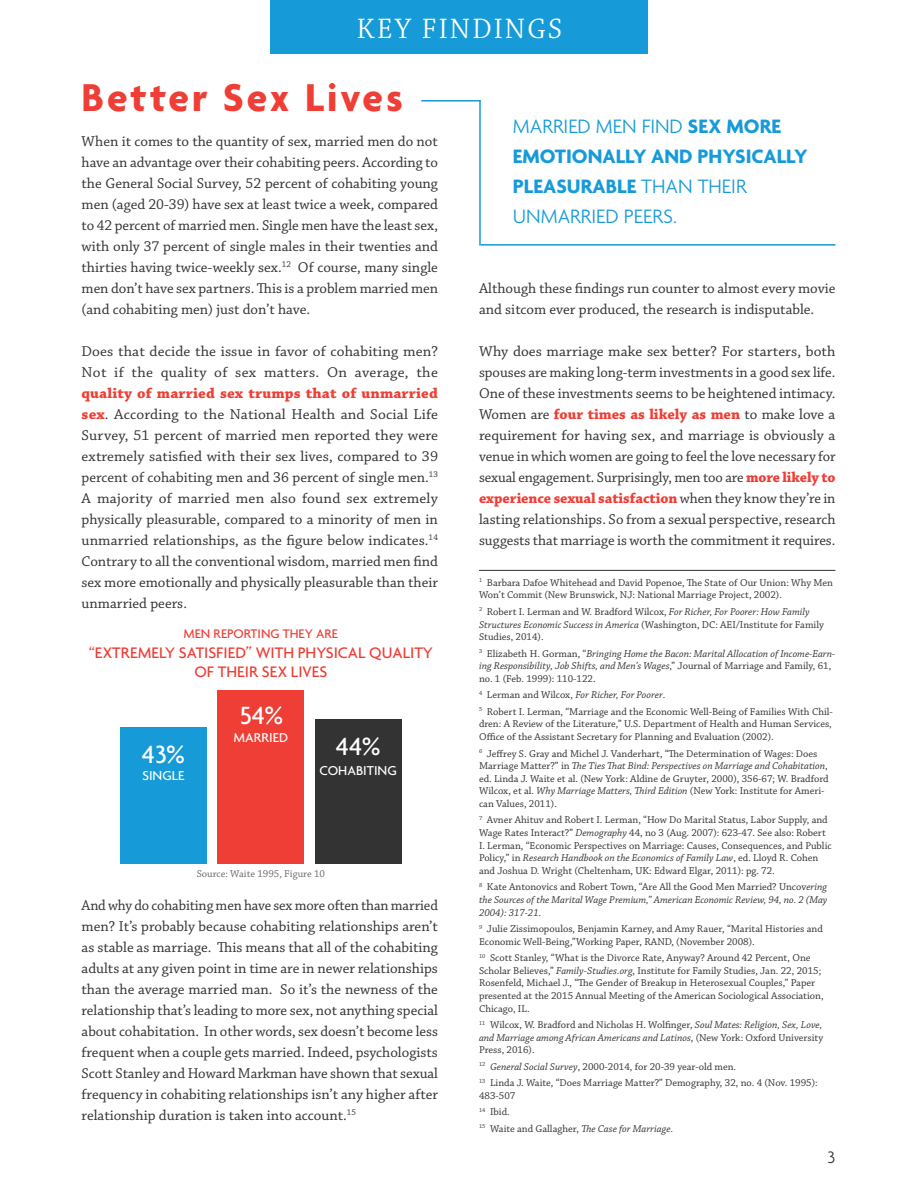
<style>
.page{position:relative;width:918px;height:1188px;background:#fff}
.page>*{position:absolute;margin:0;border:0;box-sizing:border-box;transform-origin:0 0}
.t1{font:700 42px "Agenda";letter-spacing:.07em;color:#ee3e35}
.t2{font:30px "Chaparral Pro Disp";letter-spacing:.1em;color:#fff}
.t3{font:500 27px "Agenda";color:#fff}
.t4{font:700 21px/30px "Agenda";color:#169bd8}
.t5{font:300 18px "Agenda";color:#323332}
.t6{font:500 16.5px/19.8px "Agenda";color:#ee3e35;text-align:center}
.t7{font:15px/21px "Chaparral Pro";color:#323332;text-align:justify}
.t8{font:500 13.95px "Agenda";color:#fff}
.t9{font:500 13.5px "Agenda";color:#ee3e35}
.t10{font:10.5px/12.6px "Chaparral Pro";color:#323332}
.t11{font:italic 10.5px/12.6px "Chaparral Pro";color:#323332}
.t12{font:10.5px "Chaparral Pro";color:#6b6a69}
.s1{font-weight:700;color:#ee3e35}
.s2{font-weight:300}
.s3{font-style:italic}
.s4{font-style:normal}
</style>
<div class="page">
<div style="left:270px;top:0;width:378px;height:54px;background:#169bd8"></div>
<hr style="left:421px;top:100px;width:60px;height:2px;background:#179ad7">
<hr style="left:479px;top:100px;width:2px;height:146px;background:#179ad7">
<hr style="left:481px;top:244px;width:354px;height:2px;background:#179ad7">
<hr style="left:479px;top:570px;width:356px;height:1px;background:#323332">
<div style="left:120px;top:727px;width:87px;height:137px;background:#169bd8"></div>
<div style="left:315px;top:719px;width:86px;height:145px;background:#323332"></div>
<div style="left:218px;top:690px;width:86px;height:174px;background:#ee3e35"></div>
<h2 class="t2" style="left:357px;top:13px;width:206px">KEY FINDINGS</h2>
<h1 class="t1" style="left:82px;top:75px;width:323px">Better Sex Lives</h1>
<p class="t7" style="left:82px;top:131px;width:358px">When it comes to the quantity of sex, married men do not have an advantage over their cohabiting peers. According to the General Social Survey, 52 percent of cohabiting young men (aged 20-39) have sex at least twice a week, compared to 42 percent of married men. Single men have the least sex, with only 37 percent of single males in their twenties and thirties having twice-weekly sex.<sup>12</sup> Of course, many single men don’t have sex partners. This is a problem married men (and cohabiting men) just don’t have.</p>
<p class="t7" style="left:82px;top:341px;width:358px">Does that decide the issue in favor of cohabiting men?<br>Not if the quality of sex matters. On average, the</p>
<p class="t7" style="left:82px;top:383px;width:358px"><span class="s1">quality of married sex trumps that of unmarried sex</span>. According to the National Health and Social Life Survey, 51 percent of married men reported they were extremely satisfied with their sex lives, compared to 39 percent of cohabiting men and 36 percent of single men.<sup>13<br></sup>A majority of married men also found sex extremely physically pleasurable, compared to a minority of men in unmarried relationships, as the figure below indicates.<sup>14<br></sup>Contrary to all the conventional wisdom, married men find sex more emotionally and physically pleasurable than their unmarried peers.</p>
<p class="t9" style="left:183px;top:625px;width:156px">MEN REPORTING THEY ARE</p>
<p class="t6" style="left:89px;top:642px;width:345px">“EXTREMELY SATISFIED” WITH PHYSICAL QUALITY<br>OF THEIR SEX LIVES</p>
<h3 class="t3" style="left:142px;top:738px;width:45px">43%</h3>
<p class="t8" style="left:142px;top:767px;width:44px">SINGLE</p>
<h3 class="t3" style="left:240px;top:699px;width:45px">54%</h3>
<p class="t8" style="left:234px;top:729px;width:56px">MARRIED</p>
<h3 class="t3" style="left:336px;top:730px;width:46px">44%</h3>
<p class="t8" style="left:320px;top:762px;width:79px">COHABITING</p>
<p class="t12" style="left:197px;top:868px;width:130px">Source: Waite 1995, Figure 10</p>
<p class="t7" style="left:82px;top:895px;width:358px">And why do cohabiting men have sex more often than married men? It’s probably because cohabiting relationships aren’t as stable as marriage. This means that all of the cohabiting adults at any given point in time are in newer relationships than the average married man. So it’s the newness of the relationship that’s leading to more sex, not anything special about cohabitation. In other words, sex doesn’t become less frequent when a couple gets married. Indeed, psychologists Scott Stanley and Howard Markman have shown that sexual frequency in cohabiting relationships isn’t any higher after relationship duration is taken into account.<sup>15</sup></p>
<h3 class="t4" style="left:513px;top:112px;width:296px"><span class="s2">MARRIED MEN FIND</span> SEX MORE<br>EMOTIONALLY AND PHYSICALLY<br>PLEASURABLE <span class="s2">THAN THEIR<br>UNMARRIED PEERS.</span></h3>
<p class="t7" style="left:479px;top:279px;width:358px">Although these findings run counter to almost every movie and sitcom ever produced, the research is indisputable.</p>
<p class="t7" style="left:479px;top:342px;width:358px">Why does marriage make sex better? For starters, both spouses are making long-term investments in a good sex life.<br>One of these investments seems to be heightened intimacy.<br>Women are <span class="s1">four times as likely as men</span> to make love a requirement for having sex, and marriage is obviously a venue in which women are going to feel the love necessary for sexual engagement. Surprisingly, men too are <span class="s1">more likely to experience sexual satisfaction</span> when they know they’re in lasting relationships. So from a sexual perspective, research suggests that marriage is worth the commitment it requires.</p>
<p class="t10" style="left:479px;top:577px;width:356px"><sup>1</sup> Barbara Dafoe Whitehead and David Popenoe, The State of Our Union: Why Men<br>Won’t Commit (New Brunswick, NJ: National Marriage Project, 2002).</p>
<p class="t10" style="left:479px;top:606px;width:346px"><sup>2</sup> Robert I. Lerman and W. Bradford Wilcox, <span class="s3">For Richer, For Poorer: How Family<br>Structures Economic Success in America</span> (Washington, DC: AEI/Institute for Family<br>Studies, 2014).</p>
<p class="t11" style="left:479px;top:647px;width:358px"><sup>3</sup> <span class="s4">Elizabeth H. Gorman, “</span>Bringing Home the Bacon: Marital Allocation of Income-Earn&shy;ing Responsibility, Job Shifts, and Men’s Wages<span class="s4">,” Journal of Marriage and Family, 61, no. 1 (Feb. 1999): 110-122.</span></p>
<p class="t10" style="left:479px;top:687px;width:355px;line-height:16.5px"><sup>4</sup> Lerman and Wilcox, <span class="s3">For Richer, For Poorer</span>.<br><sup>5</sup> Robert I. Lerman, “Marriage and the Economic Well-Being of Families With Chil-</p>
<p class="t10" style="left:479px;top:718px;width:354px">dren: A Review of the Literature,” U.S. Department of Health and Human Services,<br>Office of the Assistant Secretary for Planning and Evaluation (2002).</p>
<p class="t10" style="left:479px;top:747px;width:351px"><sup>6</sup> Jeffrey S. Gray and Michel J. Vanderhart, “The Determination of Wages: Does Marriage Matter?” in <span class="s3">The Ties That Bind: Perspectives on Marriage and Cohabitation</span>, ed. Linda J. Waite et al. (New York: Aldine de Gruyter, 2000), 356-67; W. Bradford Wilcox, et al. <span class="s3">Why Marriage Matters, Third Edition</span> (New York: Institute for Ameri&shy;can Values, 2011).</p>
<p class="t10" style="left:479px;top:814px;width:354px"><sup>7</sup> Avner Ahituv and Robert I. Lerman, “How Do Marital Status, Labor Supply, and Wage Rates Interact?” <span class="s3">Demography</span> 44, no 3 (Aug. 2007): 623-47. See also: Robert I. Lerman, “Economic Perspectives on Marriage: Causes, Consequences, and Public Policy,” in <span class="s3">Research Handbook on the Economics of Family Law</span>, ed. Lloyd R. Cohen and Joshua D. Wright (Cheltenham, UK: Edward Elgar, 2011): pg. 72.</p>
<p class="t11" style="left:479px;top:881px;width:350px;text-align:justify"><sup>8</sup> <span class="s4">Kate Antonovics and Robert Town, “Are All the Good Men Married? Uncov</span>ering the Sources of the Marital Wage Premium,” American Economic Review, 94, no. 2 (May 2004): 317-21.</p>
<p class="t10" style="left:479px;top:923px;width:345px"><sup>9</sup> Julie Zissimopoulos, Benjamin Karney, and Amy Rauer, “Marital Histories and<br>Economic Well-Being,”Working Paper, RAND, (November 2008).</p>
<p class="t10" style="left:479px;top:952px;width:346px"><sup>10</sup> Scott Stanley, “What is the Divorce Rate, Anyway? Around 42 Percent, One Scholar Believes,” <span class="s3">Family-Studies.org</span>, Institute for Family Studies, Jan. 22, 2015; Rosenfeld, Michael J., “The Gender of Breakup in Heterosexual Couples,” Paper presented at the 2015 Annual Meeting of the American Sociological Association, Chicago, IL.</p>
<p class="t10" style="left:479px;top:1019px;width:346px;text-align:justify"><sup>11</sup> Wilcox, W. Bradford and Nicholas H. Wolfinger, <span class="s3">Soul Mates: Religion, Sex, Love, and Marriage among African Americans and Latinos</span>, (New York: Oxford University Press, 2016).</p>
<p class="t10" style="left:479px;top:1059px;width:340px;line-height:16.5px"><sup>12</sup> <span class="s3">General Social Survey</span>, 2000-2014, for 20-39 year-old men.<br><sup>13</sup> Linda J. Waite, “Does Marriage Matter?” Demography, 32, no. 4 (Nov. 1995):</p>
<p class="t10" style="left:479px;top:1088px;width:196px;line-height:16.5px">483-507<br><sup>14</sup> Ibid.<br><sup>15</sup> Waite and Gallagher, <span class="s3">The Case for Marriage</span>.</p>
<p class="t5" style="left:828px;top:1147px;width:9px">3</p>
</div>
